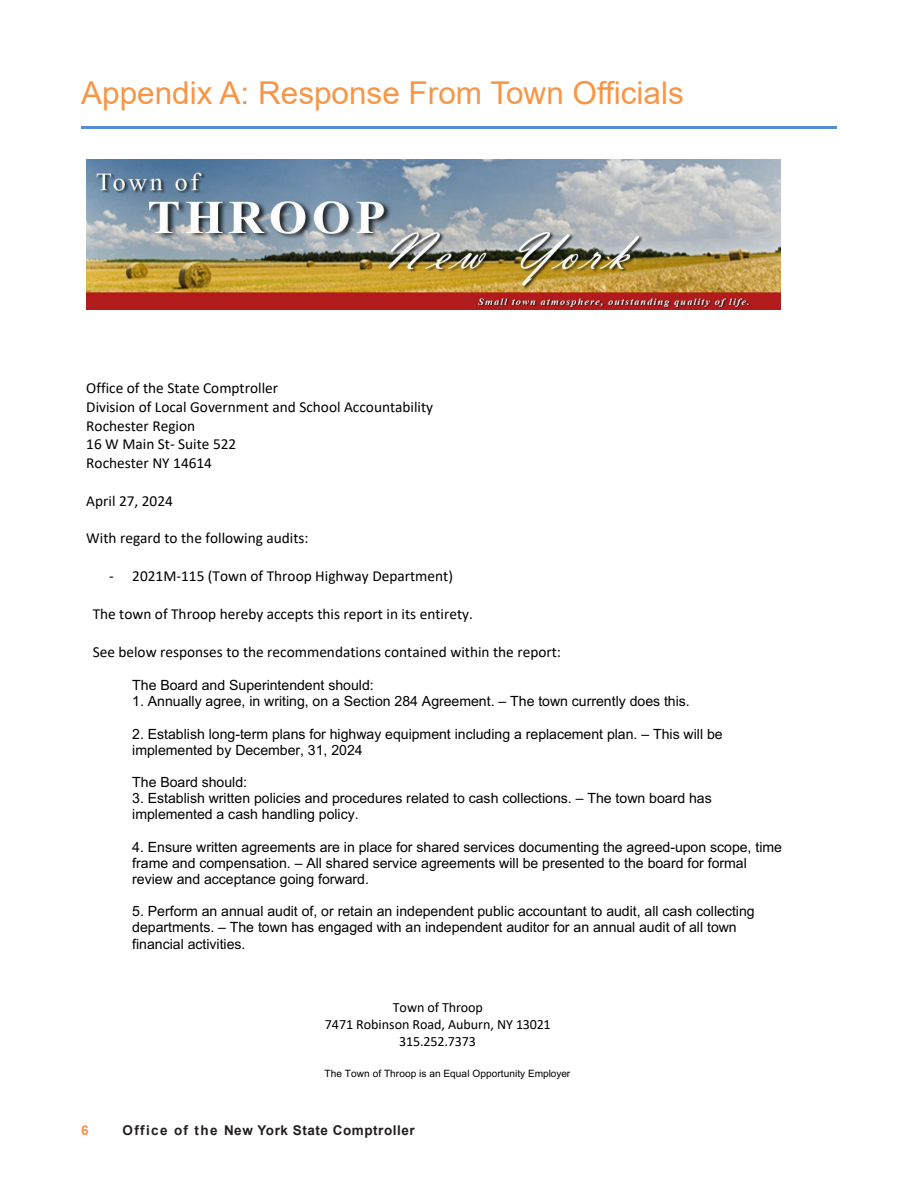
<style>
.page{position:relative;width:918px;height:1188px;background:#fff}
.page>*{position:absolute;margin:0;border:0;box-sizing:border-box;transform-origin:0 0}
.Section_Heads{font:31.5px "Arial";color:#f79646}
.t1{font:15.3px/18.8px "Calibri";color:#000}
.t2{font:14.1px/15.9px "Arial";color:#000}
.t3{font:14.1px/17.1px "Calibri";color:#000;text-align:center}
.t4{font:700 13.5px "Arial";letter-spacing:.04em;color:#231f20}
.t5{font:700 13.5px "Arial";color:#f79646}
.t6{font:10.05px "Arial";letter-spacing:.005em;color:#000}
</style>
<div class="page">
<hr style="left:81px;top:126px;width:756px;height:3px;background:#558ed5">
<img style="left:86px;top:160px;width:694px;height:149px">
<p class="Section_Heads" style="left:81px;top:71px;width:604px">Appendix A: Response From Town Officials</p>
<p class="t1" style="left:86px;top:378px;width:348px">Office of the State Comptroller<br>Division of Local Government and School Accountability<br>Rochester Region<br>16 W Main St- Suite 522<br>Rochester NY 14614</p>
<p class="t1" style="left:86px;top:491px;width:88px">April 27, 2024</p>
<p class="t1" style="left:86px;top:529px;width:224px">With regard to the following audits:</p>
<p class="t1" style="left:109px;top:567px;width:345px">- 2021M-115 (Town of Throop Highway Department)</p>
<p class="t1" style="left:93px;top:604px;width:382px">The town of Throop hereby accepts this report in its entirety.</p>
<p class="t1" style="left:93px;top:642px;width:470px">See below responses to the recommendations contained within the report:</p>
<p class="t2" style="left:132px;top:677px;width:243px">The Board and Superintendent should:</p>
<p class="t2" style="left:132px;top:693px;width:559px">1. Annually agree, in writing, on a Section 284 Agreement. – The town currently does this.</p>
<p class="t2" style="left:132px;top:726px;width:592px">2. Establish long-term plans for highway equipment including a replacement plan. – This will be implemented by December, 31, 2024</p>
<p class="t2" style="left:132px;top:774px;width:116px">The Board should:</p>
<p class="t2" style="left:132px;top:790px;width:581px">3. Establish written policies and procedures related to cash collections. – The town board has implemented a cash handling policy.</p>
<p class="t2" style="left:132px;top:839px;width:651px">4. Ensure written agreements are in place for shared services documenting the agreed-upon scope, time frame and compensation. – All shared service agreements will be presented to the board for formal review and acceptance going forward.</p>
<p class="t2" style="left:132px;top:903px;width:624px">5. Perform an annual audit of, or retain an independent public accountant to audit, all cash collecting departments. – The town has engaged with an independent auditor for an annual audit of all town financial activities.</p>
<p class="t3" style="left:325px;top:998px;width:227px">Town of Throop<br>7471 Robinson Road, Auburn, NY 13021<br>315.252.7373</p>
<p class="t6" style="left:325px;top:1067px;width:247px">The Town of Throop is an Equal Opportunity Employer</p>
<p class="t5" style="left:81px;top:1121px;width:9px">6</p>
<p class="t4" style="left:123px;top:1121px;width:294px">Office of the New York State Comptroller</p>
</div>
